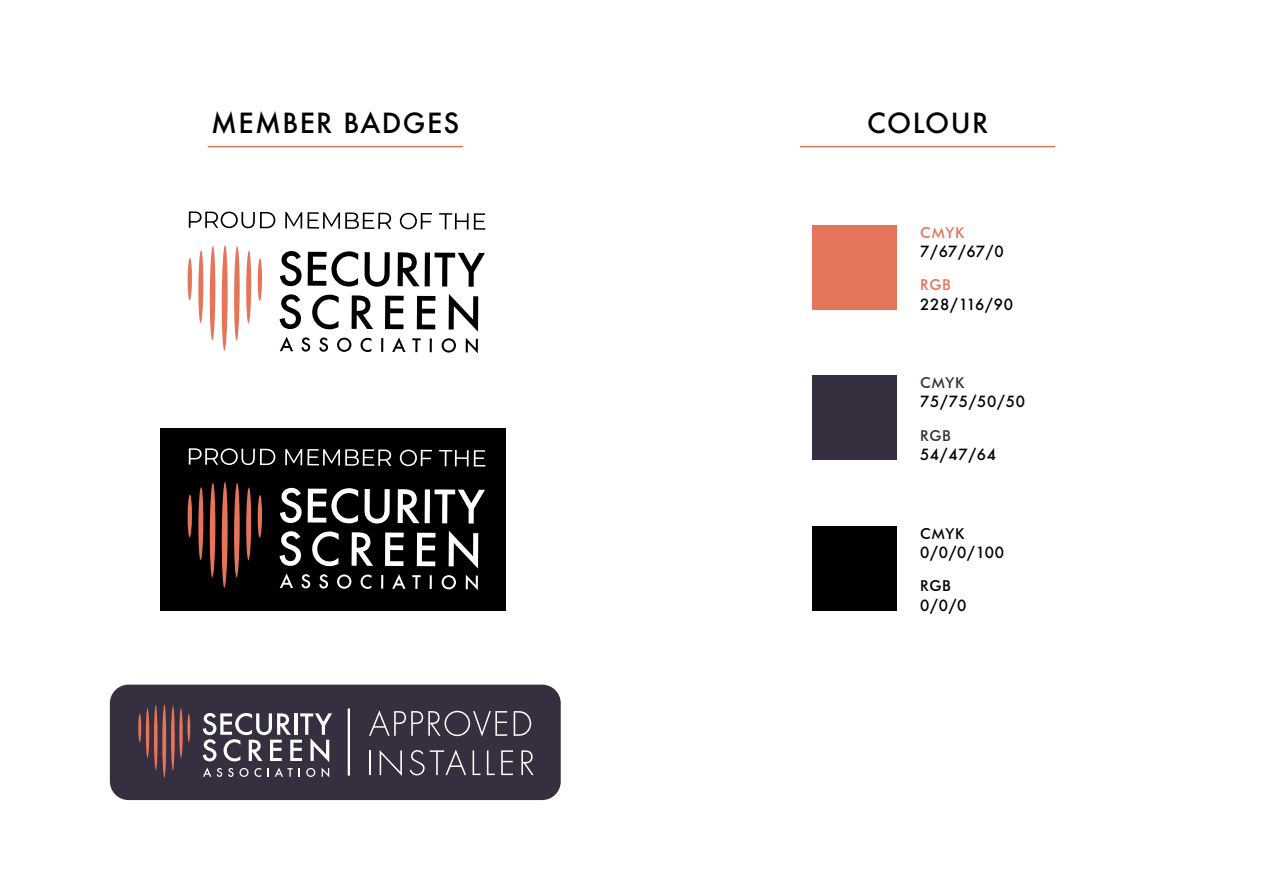
<style>
.page{position:relative;width:1263px;height:893px;background:#fff}
.page>*{position:absolute;margin:0;border:0;box-sizing:border-box;transform-origin:0 0}
.t1{font:500 27px "Futura";letter-spacing:.05em;color:#000}
.t2{font:500 15px "Futura";letter-spacing:.05em;color:#000}
.t3{font:500 15px "Futura BT";letter-spacing:.05em;color:#e4745a}
.t4{font:500 15px "Futura BT";letter-spacing:.05em;color:#362f3f}
.t5{font:500 15px "Futura BT";letter-spacing:.05em;color:#000}
</style>
<div class="page">
<div style="left:160px;top:428px;width:346px;height:183px;background:#000"></div>
<div style="left:110px;top:685px;width:451px;height:115px;background:#362f3f;border-radius:19px"></div>
<svg style="left:369px;top:710px;width:138px;height:27px"></svg>
<svg style="left:514px;top:711px;width:17px;height:25px"></svg>
<hr style="left:369px;top:750px;width:2px;height:25px;background:#fff">
<svg style="left:380px;top:750px;width:22px;height:26px"></svg>
<svg style="left:410px;top:750px;width:56px;height:25px"></svg>
<svg style="left:473px;top:750px;width:7px;height:25px"></svg>
<svg style="left:487px;top:750px;width:8px;height:25px"></svg>
<svg style="left:501px;top:750px;width:12px;height:25px"></svg>
<svg style="left:521px;top:750px;width:13px;height:25px"></svg>
<svg style="left:203px;top:713px;width:129px;height:64px"></svg>
<svg style="left:138px;top:704px;width:53px;height:74px"></svg>
<hr style="left:348px;top:708px;width:2px;height:68px;background:#fff">
<hr style="left:208px;top:146px;width:255px;height:1px;background:#e4745a">
<hr style="left:800px;top:146px;width:255px;height:1px;background:#e4745a">
<div style="left:812px;top:225px;width:85px;height:85px;background:#e4745a"></div>
<div style="left:812px;top:376px;width:85px;height:84px;background:#362f3f"></div>
<div style="left:812px;top:526px;width:85px;height:85px;background:#000"></div>
<svg style="left:280px;top:251px;width:22px;height:35px"></svg>
<svg style="left:308px;top:251px;width:50px;height:36px"></svg>
<svg style="left:365px;top:252px;width:25px;height:35px"></svg>
<svg style="left:398px;top:252px;width:22px;height:34px"></svg>
<div style="left:425px;top:253px;width:5px;height:33px;background:#000"></div>
<svg style="left:434px;top:253px;width:51px;height:34px"></svg>
<svg style="left:280px;top:294px;width:21px;height:35px"></svg>
<svg style="left:312px;top:295px;width:27px;height:34px"></svg>
<svg style="left:352px;top:295px;width:21px;height:34px"></svg>
<svg style="left:385px;top:296px;width:19px;height:33px"></svg>
<svg style="left:417px;top:296px;width:18px;height:33px"></svg>
<svg style="left:449px;top:294px;width:29px;height:38px"></svg>
<svg style="left:280px;top:337px;width:13px;height:14px"></svg>
<svg style="left:301px;top:337px;width:9px;height:15px"></svg>
<svg style="left:319px;top:337px;width:9px;height:15px"></svg>
<svg style="left:337px;top:338px;width:14px;height:14px"></svg>
<svg style="left:360px;top:338px;width:11px;height:14px"></svg>
<svg style="left:381px;top:338px;width:2px;height:14px"></svg>
<svg style="left:392px;top:337px;width:13px;height:15px"></svg>
<svg style="left:412px;top:338px;width:9px;height:14px"></svg>
<svg style="left:430px;top:338px;width:2px;height:14px"></svg>
<svg style="left:442px;top:338px;width:14px;height:15px"></svg>
<svg style="left:466px;top:338px;width:12px;height:15px"></svg>
<svg style="left:188px;top:258px;width:4px;height:42px"></svg>
<svg style="left:258px;top:258px;width:4px;height:43px"></svg>
<div style="left:198px;top:250px;width:5px;height:73px;background:#e4745a;border-radius:50%"></div>
<div style="left:246px;top:251px;width:5px;height:73px;background:#e4745a;border-radius:50%"></div>
<div style="left:210px;top:246px;width:6px;height:94px;background:#e4745a;border-radius:50%"></div>
<div style="left:234px;top:246px;width:6px;height:95px;background:#e4745a;border-radius:50%"></div>
<div style="left:222px;top:245px;width:6px;height:106px;background:#e4745a;border-radius:50%"></div>
<svg style="left:189px;top:211px;width:86px;height:17px"></svg>
<svg style="left:285px;top:212px;width:106px;height:17px"></svg>
<svg style="left:400px;top:213px;width:32px;height:16px"></svg>
<svg style="left:439px;top:213px;width:46px;height:17px"></svg>
<svg style="left:280px;top:488px;width:22px;height:35px"></svg>
<svg style="left:308px;top:488px;width:50px;height:35px"></svg>
<svg style="left:365px;top:489px;width:25px;height:34px"></svg>
<svg style="left:398px;top:489px;width:22px;height:34px"></svg>
<div style="left:425px;top:489px;width:5px;height:34px;background:#fff"></div>
<svg style="left:434px;top:489px;width:51px;height:35px"></svg>
<svg style="left:280px;top:531px;width:21px;height:35px"></svg>
<svg style="left:312px;top:531px;width:27px;height:35px"></svg>
<svg style="left:352px;top:532px;width:21px;height:34px"></svg>
<svg style="left:385px;top:532px;width:19px;height:34px"></svg>
<svg style="left:417px;top:533px;width:18px;height:33px"></svg>
<svg style="left:449px;top:531px;width:29px;height:37px"></svg>
<svg style="left:280px;top:573px;width:13px;height:15px"></svg>
<svg style="left:301px;top:574px;width:9px;height:14px"></svg>
<svg style="left:319px;top:574px;width:9px;height:15px"></svg>
<svg style="left:337px;top:574px;width:14px;height:15px"></svg>
<svg style="left:360px;top:575px;width:11px;height:14px"></svg>
<svg style="left:381px;top:575px;width:2px;height:14px"></svg>
<svg style="left:392px;top:574px;width:13px;height:15px"></svg>
<svg style="left:412px;top:575px;width:9px;height:14px"></svg>
<svg style="left:430px;top:575px;width:2px;height:14px"></svg>
<svg style="left:442px;top:575px;width:14px;height:14px"></svg>
<svg style="left:466px;top:575px;width:12px;height:15px"></svg>
<svg style="left:188px;top:495px;width:4px;height:42px"></svg>
<svg style="left:258px;top:495px;width:4px;height:43px"></svg>
<div style="left:198px;top:487px;width:5px;height:73px;background:#e4745a;border-radius:50%"></div>
<div style="left:246px;top:487px;width:5px;height:73px;background:#e4745a;border-radius:50%"></div>
<div style="left:210px;top:483px;width:6px;height:94px;background:#e4745a;border-radius:50%"></div>
<div style="left:234px;top:483px;width:6px;height:94px;background:#e4745a;border-radius:50%"></div>
<div style="left:222px;top:482px;width:6px;height:106px;background:#e4745a;border-radius:50%"></div>
<svg style="left:189px;top:448px;width:86px;height:17px"></svg>
<svg style="left:285px;top:449px;width:106px;height:17px"></svg>
<svg style="left:400px;top:450px;width:32px;height:16px"></svg>
<svg style="left:439px;top:450px;width:46px;height:16px"></svg>
<h1 class="t1" style="left:211px;top:104px;width:250px">MEMBER BADGES</h1>
<h1 class="t1" style="left:867px;top:104px;width:123px">COLOUR</h1>
<p class="t3" style="left:920px;top:223px;width:46px">CMYK</p>
<p class="t2" style="left:920px;top:241px;width:85px">7/67/67/0</p>
<p class="t3" style="left:920px;top:276px;width:32px">RGB</p>
<p class="t2" style="left:920px;top:294px;width:94px">228/116/90</p>
<p class="t4" style="left:920px;top:374px;width:46px">CMYK</p>
<p class="t2" style="left:920px;top:391px;width:106px">75/75/50/50</p>
<p class="t4" style="left:920px;top:426px;width:32px">RGB</p>
<p class="t2" style="left:920px;top:444px;width:77px">54/47/64</p>
<p class="t5" style="left:920px;top:524px;width:46px">CMYK</p>
<p class="t2" style="left:920px;top:542px;width:85px">0/0/0/100</p>
<p class="t5" style="left:920px;top:577px;width:32px">RGB</p>
<p class="t2" style="left:920px;top:595px;width:48px">0/0/0</p>
</div>
